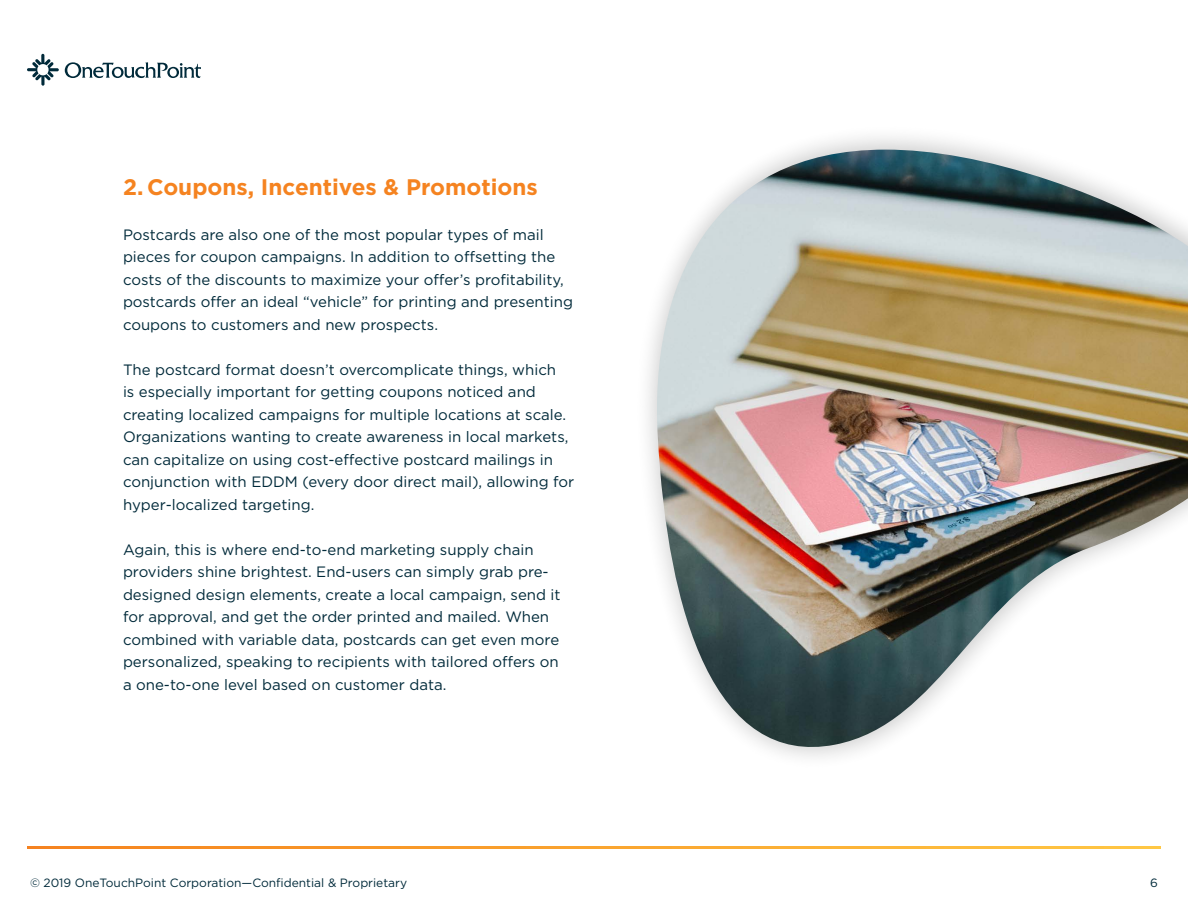
<style>
.page{position:relative;width:1188px;height:918px;background:#fff}
.page>*{position:absolute;margin:0;border:0;box-sizing:border-box;transform-origin:0 0}
.t1{font:700 22.5px "Gotham";color:#f58320}
.t2{font:15px/22.5px "Gotham";color:#002a3a}
.t3{font:12px "Gotham";color:#002a3a}
</style>
<div class="page">
<svg style="left:27px;top:54px;width:32px;height:32px"></svg>
<svg style="left:65px;top:62px;width:136px;height:16px"></svg>
<svg style="left:27px;top:846px;width:1134px;height:3px;background:#f9a42f"></svg>
<img style="left:650px;top:150px;width:538px;height:603px">
<h1 class="t1" style="left:123px;top:172px;width:416px">2. Coupons, Incentives &amp; Promotions</h1>
<p class="t2" style="left:123px;top:223px;width:452px">Postcards are also one of the most popular types of mail pieces for coupon campaigns. In addition to offsetting the costs of the discounts to maximize your offer’s profitability, postcards offer an ideal “vehicle” for printing and presenting coupons to customers and new prospects.</p>
<p class="t2" style="left:123px;top:358px;width:453px">The postcard format doesn’t overcomplicate things, which<br>is especially important for getting coupons noticed and creating localized campaigns for multiple locations at scale.<br>Organizations wanting to create awareness in local markets, can capitalize on using cost-effective postcard mailings in conjunction with EDDM (every door direct mail), allowing for hyper-localized targeting.</p>
<p class="t2" style="left:123px;top:538px;width:439px">Again, this is where end-to-end marketing supply chain providers shine brightest. End-users can simply grab pre&shy;designed design elements, create a local campaign, send it for approval, and get the order printed and mailed. When combined with variable data, postcards can get even more personalized, speaking to recipients with tailored offers on a one-to-one level based on customer data.</p>
<p class="t3" style="left:30px;top:875px;width:379px">© 2019 OneTouchPoint Corporation—Confidential &amp; Proprietary</p>
<p class="t3" style="left:1150px;top:875px;width:9px">6</p>
</div>
